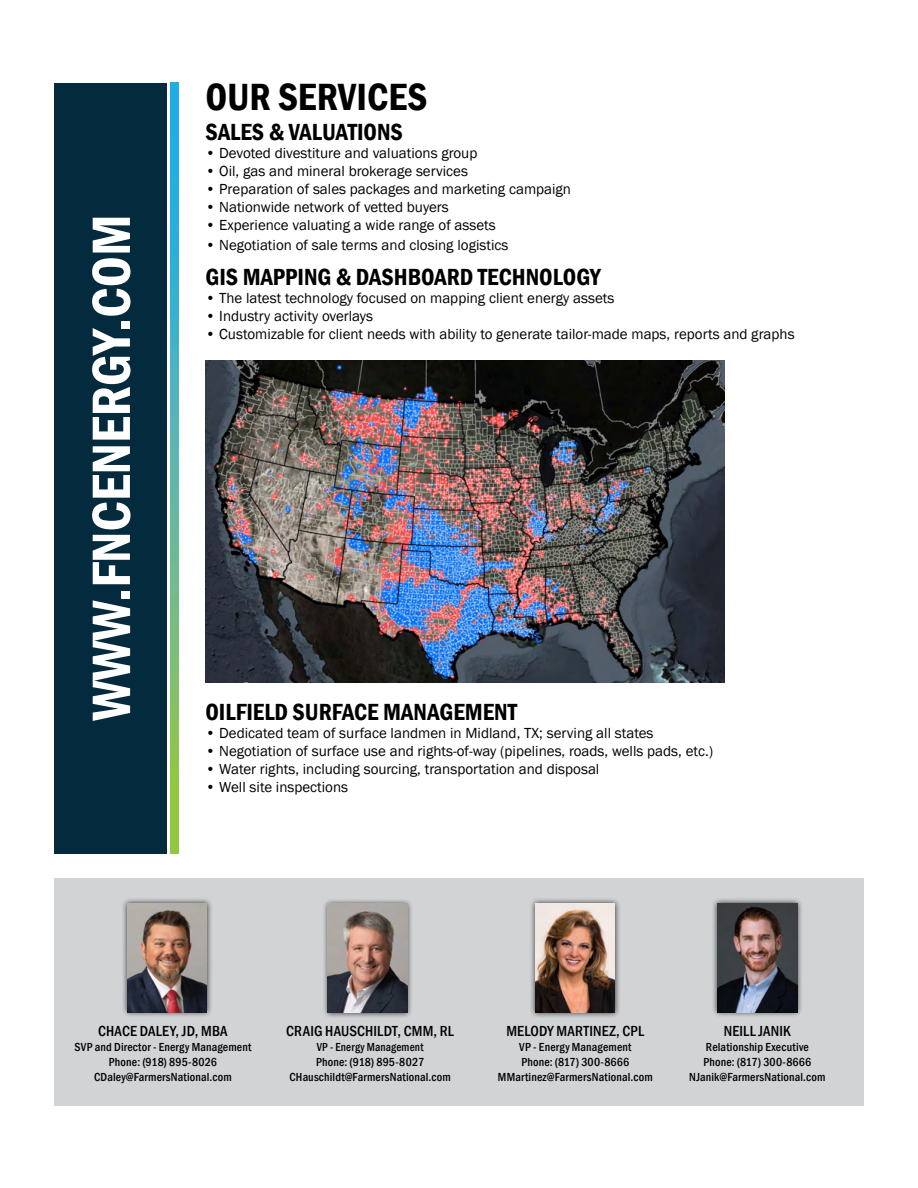
<style>
.page{position:relative;width:918px;height:1188px;background:#fff}
.page>*{position:absolute;margin:0;border:0;box-sizing:border-box;transform-origin:0 0}
.t1{font:600 condensed 55.8px "Franklin Gothic";color:#fff}
.t2{font:600 condensed 39px "Franklin Gothic";color:#000}
.t3{font:600 condensed 24px "Franklin Gothic";color:#000}
.t4{font:15px "Franklin Gothic";color:#000}
.t5{font:500 condensed 15px "Franklin Gothic";letter-spacing:.01em;color:#000}
.t6{font:500 condensed 12px/15px "Franklin Gothic";letter-spacing:.015em;color:#000;text-align:center}
.t7{font:500 condensed 12px/15px "Franklin Gothic";letter-spacing:.015em;color:#000;text-align:center;scale:.95 1}
</style>
<div class="page">
<div style="left:54px;top:83px;width:113px;height:770px;background:#042a3d"></div>
<svg style="left:171px;top:83px;width:7px;height:770px;background:#5ab7a1"></svg>
<img style="left:206px;top:361px;width:519px;height:322px">
<div style="left:54px;top:878px;width:810px;height:228px;background:#d2d3d5"></div>
<div style="left:712px;top:897px;width:91px;height:121px;background:#000;opacity:.75"></div>
<img style="left:718px;top:903px;width:79px;height:109px">
<div style="left:121px;top:897px;width:92px;height:121px;background:#000;opacity:.75"></div>
<img style="left:127px;top:903px;width:80px;height:109px">
<div style="left:529px;top:897px;width:92px;height:121px;background:#000;opacity:.75"></div>
<img style="left:535px;top:903px;width:80px;height:109px">
<div style="left:322px;top:898px;width:92px;height:121px;background:#000;opacity:.75"></div>
<img style="left:328px;top:904px;width:79px;height:109px">
<h1 class="t1" style="left:74px;top:721px;width:508px;rotate:-90deg">WWW.FNCENERGY.COM</h1>
<h2 class="t2" style="left:206px;top:71px;width:224px">OUR SERVICES</h2>
<h3 class="t3" style="left:206px;top:116px;width:199px">SALES &amp; VALUATIONS</h3>
<p class="t4" style="left:206px;top:144px;width:273px">• Devoted divestiture and valuations group</p>
<p class="t4" style="left:206px;top:162px;width:264px">• Oil, gas and mineral brokerage services</p>
<p class="t4" style="left:206px;top:180px;width:367px">• Preparation of sales packages and marketing campaign</p>
<p class="t4" style="left:206px;top:198px;width:245px">• Nationwide network of vetted buyers</p>
<p class="t4" style="left:206px;top:216px;width:292px">• Experience valuating a wide range of assets</p>
<p class="t4" style="left:206px;top:236px;width:304px">• Negotiation of sale terms and closing logistics</p>
<h3 class="t3" style="left:206px;top:261px;width:397px">GIS MAPPING &amp; DASHBOARD TECHNOLOGY</h3>
<p class="t4" style="left:206px;top:289px;width:410px">• The latest technology focused on mapping client energy assets</p>
<p class="t4" style="left:206px;top:307px;width:169px">• Industry activity overlays</p>
<p class="t4" style="left:206px;top:325px;width:591px">• Customizable for client needs with ability to generate tailor-made maps, reports and graphs</p>
<h3 class="t3" style="left:206px;top:696px;width:313px">OILFIELD SURFACE MANAGEMENT</h3>
<p class="t4" style="left:206px;top:724px;width:450px">• Dedicated team of surface landmen in Midland, TX; serving all states</p>
<p class="t4" style="left:206px;top:742px;width:509px">• Negotiation of surface use and rights-of-way (pipelines, roads, wells pads, etc.)</p>
<p class="t4" style="left:206px;top:760px;width:395px">• Water rights, including sourcing, transportation and disposal</p>
<p class="t4" style="left:206px;top:778px;width:144px">• Well site inspections</p>
<p class="t5" style="left:98px;top:1021px;width:131px">CHACE DALEY, JD, MBA</p>
<p class="t6" style="left:74px;top:1040px;width:178px">SVP and Director - Energy Management<br>Phone: (918) 895-8026<br>CDaley@FarmersNational.com</p>
<p class="t5" style="left:286px;top:1021px;width:169px">CRAIG HAUSCHILDT, CMM, RL</p>
<p class="t7" style="left:289px;top:1040px;width:171px">VP - Energy Management<br>Phone: (918) 895-8027<br>CHauschildt@FarmersNational.com</p>
<p class="t5" style="left:506px;top:1022px;width:139px">MELODY MARTINEZ, CPL</p>
<p class="t6" style="left:498px;top:1040px;width:156px">VP - Energy Management<br>Phone: (817) 300-8666<br>MMartinez@FarmersNational.com</p>
<p class="t5" style="left:724px;top:1021px;width:68px">NEILL JANIK</p>
<p class="t6" style="left:689px;top:1040px;width:138px">Relationship Executive<br>Phone: (817) 300-8666<br>NJanik@FarmersNational.com</p>
</div>
